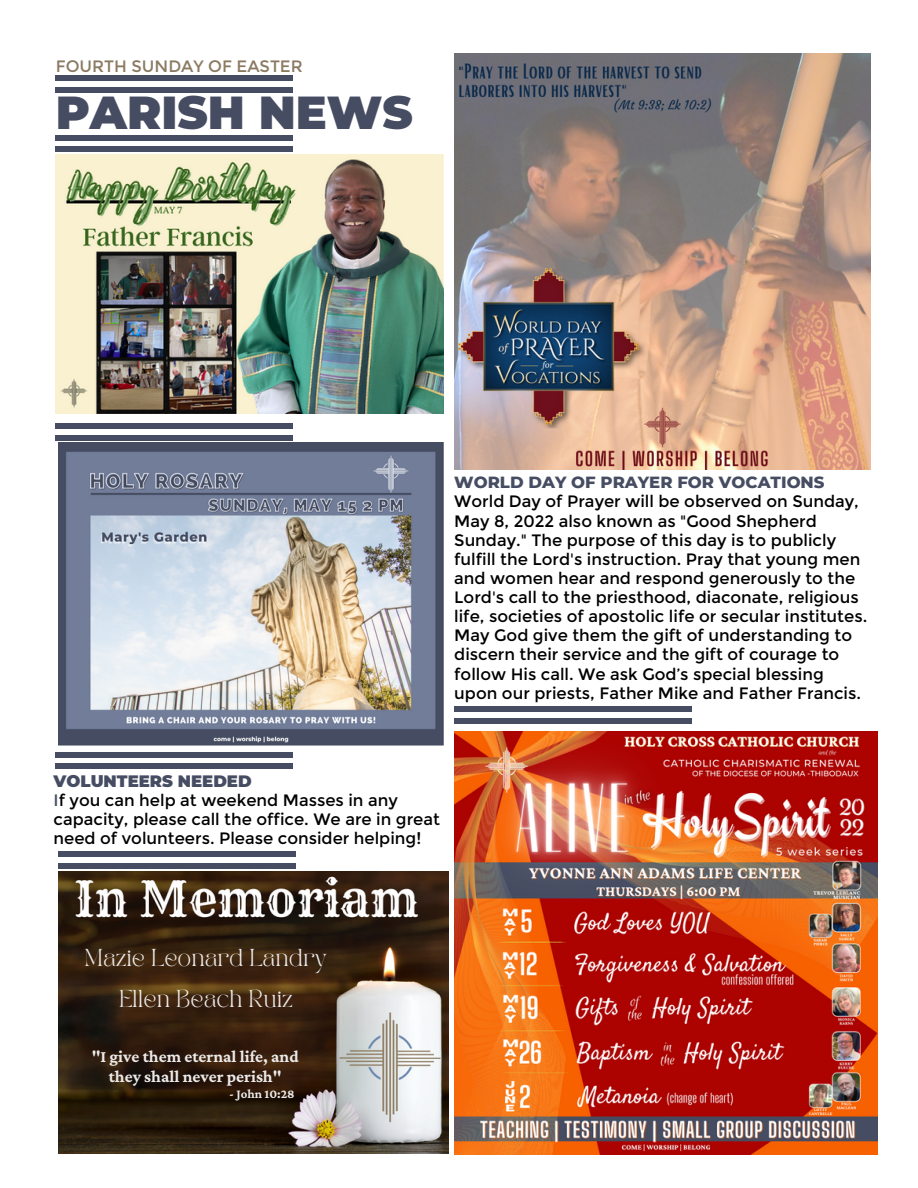
<style>
.page{position:relative;width:918px;height:1188px;background:#fff}
.page>*{position:absolute;margin:0;border:0;box-sizing:border-box;transform-origin:0 0}
.t1{font:900 46.05px "Montserrat";color:#464d62}
.t2{font:700 17.1px/20.2px "Crimson Pro";color:#eceae9;text-align:center}
.t3{font:17.1px "TAN PEARL Regular";color:#eceae9}
.t4{font:16.5px/19.2px "Montserrat";color:#000}
.t5{font:800 16.5px "Montserrat";color:#464d62}
.t6{font:16.5px "Montserrat";color:#8b7a62}
.t7{font:900 16.5px "Montserrat";color:#464d62}
.t8{font:700 12.75px "Crimson Pro";color:#eceae9}
.s1{color:#464d62}
</style>
<div class="page">
<div style="left:56px;top:87px;width:237px;height:6px;background:#464d62"></div>
<div style="left:56px;top:76px;width:237px;height:5px;background:#464d62"></div>
<div style="left:56px;top:147px;width:237px;height:5px;background:#464d62"></div>
<div style="left:56px;top:135px;width:237px;height:5px;background:#464d62"></div>
<div style="left:454px;top:718px;width:238px;height:5px;background:#464d62"></div>
<div style="left:454px;top:707px;width:238px;height:5px;background:#464d62"></div>
<div style="left:56px;top:764px;width:237px;height:5px;background:#464d62"></div>
<div style="left:56px;top:752px;width:237px;height:5px;background:#464d62"></div>
<img style="left:454px;top:54px;width:417px;height:416px">
<img style="left:58px;top:872px;width:390px;height:281px">
<img style="left:58px;top:443px;width:386px;height:303px">
<img style="left:56px;top:155px;width:388px;height:259px">
<div style="left:58px;top:863px;width:237px;height:6px;background:#464d62"></div>
<div style="left:58px;top:852px;width:237px;height:5px;background:#464d62"></div>
<img style="left:454px;top:731px;width:423px;height:423px">
<div style="left:56px;top:435px;width:237px;height:5px;background:#464d62"></div>
<div style="left:56px;top:424px;width:237px;height:5px;background:#464d62"></div>
<p class="t6" style="left:56px;top:56px;width:249px">FOURTH SUNDAY OF EASTER</p>
<p class="t1" style="left:56px;top:85px;width:359px">PARISH NEWS</p>
<p class="t5" style="left:454px;top:472px;width:372px">WORLD DAY OF PRAYER FOR VOCATIONS</p>
<p class="t4" style="left:454px;top:492px;width:415px">World Day of Prayer will be observed on Sunday, May 8, 2022 also known as "Good Shepherd Sunday." The purpose of this day is to publicly fulfill the Lord's instruction. Pray that young men and women hear and respond generously to the Lord's call to the priesthood, diaconate, religious life, societies of apostolic life or secular institutes.<br>May God give them the gift of understanding to discern their service and the gift of courage to follow His call. We ask God’s special blessing upon our priests, Father Mike and Father Francis.</p>
<p class="t7" style="left:54px;top:771px;width:200px">VOLUNTEERS NEEDED</p>
<p class="t4" style="left:54px;top:790px;width:388px"><span class="s1">I</span>f you can help at weekend Masses in any capacity, please call the office. We are in great need of volunteers. Please consider helping!</p>
<p class="t3" style="left:85px;top:949px;width:244px">Mazie Leonard Landry</p>
<p class="t3" style="left:119px;top:989px;width:175px">Ellen Beach Ruiz</p>
<p class="t2" style="left:92px;top:1046px;width:209px">"I give them eternal life, and they shall never perish"</p>
<p class="t8" style="left:229px;top:1087px;width:67px">- John 10:28</p>
</div>
